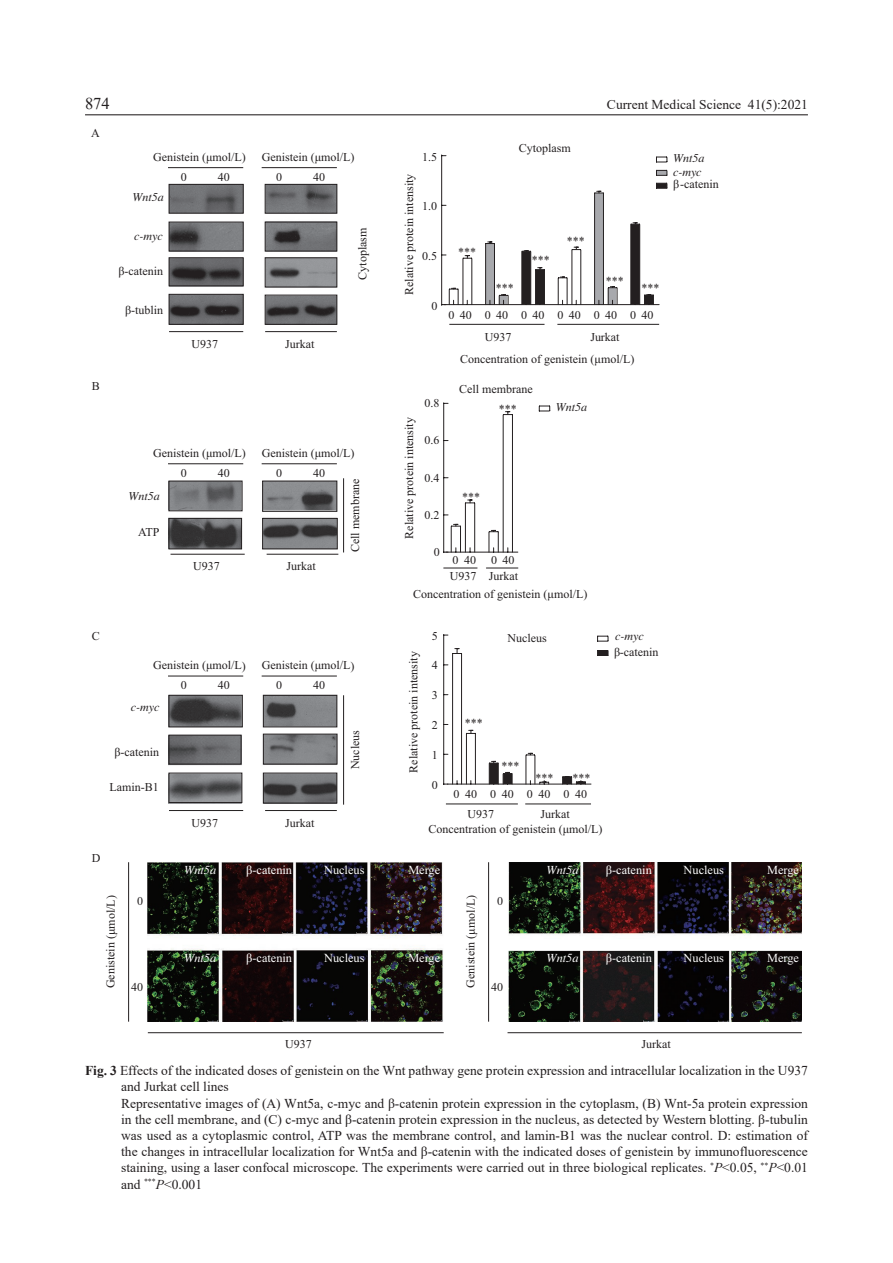
<style>
.page{position:relative;width:893px;height:1263px;background:#fff}
.page>*{position:absolute;margin:0;border:0;box-sizing:border-box;transform-origin:0 0}
.t1{font:16.5px "Times New Roman";color:#231f20}
.参考文献{font:13.5px/16.2px "Times New Roman";color:#231f20;text-align:justify}
.t2{font:12.3px "Times New Roman";color:#fff}
.t3{font:italic 12.3px "Times";color:#fff}
.t4{font:12px "Times New Roman";color:#231f20}
.t5{font:italic 12px/13px "Times";color:#231f20}
.t6{font:12px "Times New Roman";letter-spacing:.225em;color:#231f20}
.s1{font-family:"Times New Roman";font-style:normal}
.s2{font-weight:700}
.s3{font-style:italic}
</style>
<div class="page">
<hr style="left:85px;top:114px;width:723px;height:1px;background:#231f20">
<svg style="left:443px;top:634px;width:20px;height:60px"></svg>
<svg style="left:597px;top:635px;width:12px;height:7px"></svg>
<svg style="left:597px;top:650px;width:12px;height:6px"></svg>
<svg style="left:441px;top:154px;width:227px;height:152px"></svg>
<hr style="left:446px;top:552px;width:72px;height:1px;background:#231f20">
<svg style="left:443px;top:402px;width:71px;height:151px"></svg>
<svg style="left:538px;top:405px;width:13px;height:7px"></svg>
<svg style="left:168px;top:184px;width:170px;height:148px"></svg>
<hr style="left:171px;top:554px;width:74px;height:1px;background:#231f20">
<hr style="left:267px;top:554px;width:71px;height:1px;background:#231f20">
<hr style="left:168px;top:167px;width:75px;height:1px;background:#231f20">
<hr style="left:262px;top:167px;width:75px;height:1px;background:#231f20">
<hr style="left:168px;top:463px;width:75px;height:1px;background:#231f20">
<hr style="left:262px;top:463px;width:75px;height:1px;background:#231f20">
<hr style="left:169px;top:810px;width:74px;height:1px;background:#231f20">
<hr style="left:265px;top:810px;width:72px;height:1px;background:#231f20">
<hr style="left:168px;top:676px;width:75px;height:1px;background:#231f20">
<hr style="left:262px;top:676px;width:75px;height:1px;background:#231f20">
<hr style="left:449px;top:324px;width:95px;height:1px;background:#231f20">
<hr style="left:557px;top:324px;width:102px;height:1px;background:#231f20">
<svg style="left:168px;top:478px;width:176px;height:75px"></svg>
<hr style="left:444px;top:568px;width:33px;height:1px;background:#231f20">
<hr style="left:486px;top:568px;width:32px;height:1px;background:#231f20">
<svg style="left:168px;top:694px;width:424px;height:111px"></svg>
<img style="left:148px;top:862px;width:654px;height:160px">
<hr style="left:128px;top:862px;width:1px;height:160px;background:#231f20">
<hr style="left:488px;top:862px;width:1px;height:160px;background:#231f20">
<hr style="left:148px;top:1032px;width:296px;height:1px;background:#231f20">
<hr style="left:507px;top:1032px;width:295px;height:1px;background:#231f20">
<p class="t1" style="left:85px;top:92px;width:26px">874</p>
<p class="参考文献" style="left:607px;top:96px;width:202px">Current Medical Science 41(5):2021</p>
<p class="t4" style="left:91px;top:129px;width:10px">A</p>
<p class="t4" style="left:92px;top:382px;width:10px">B</p>
<p class="t4" style="left:153px;top:152px;width:94px">Genistein (μmol/L)</p>
<p class="t4" style="left:262px;top:152px;width:94px">Genistein (μmol/L)</p>
<p class="t5" style="left:133px;top:191px;width:33px">Wnt5a</p>
<p class="t5" style="left:134px;top:229px;width:30px">c-myc</p>
<p class="t4" style="left:119px;top:266px;width:46px">β-catenin</p>
<p class="t4" style="left:125px;top:306px;width:40px">β-tublin</p>
<p class="t4" style="left:181px;top:172px;width:7px">0</p>
<p class="t4" style="left:218px;top:172px;width:13px">40</p>
<p class="t4" style="left:276px;top:172px;width:7px">0</p>
<p class="t4" style="left:313px;top:172px;width:13px">40</p>
<p class="t4" style="left:192px;top:340px;width:28px">U937</p>
<p class="t4" style="left:285px;top:340px;width:31px">Jurkat</p>
<p class="t4" style="left:358px;top:280px;width:53px;rotate:-90deg">Cytoplasm</p>
<p class="t4" style="left:153px;top:449px;width:94px">Genistein (μmol/L)</p>
<p class="t4" style="left:262px;top:449px;width:94px">Genistein (μmol/L)</p>
<p class="t4" style="left:181px;top:468px;width:7px">0</p>
<p class="t4" style="left:218px;top:468px;width:13px">40</p>
<p class="t4" style="left:276px;top:468px;width:7px">0</p>
<p class="t4" style="left:313px;top:468px;width:13px">40</p>
<p class="t5" style="left:129px;top:490px;width:33px">Wnt5a</p>
<p class="t4" style="left:138px;top:528px;width:23px">ATP</p>
<p class="t4" style="left:193px;top:562px;width:28px">U937</p>
<p class="t4" style="left:287px;top:562px;width:31px">Jurkat</p>
<p class="t4" style="left:351px;top:552px;width:75px;rotate:-90deg">Cell membrane</p>
<p class="t4" style="left:422px;top:152px;width:16px">1.5</p>
<p class="t4" style="left:405px;top:295px;width:123px;rotate:-90deg">Relative protein intensity</p>
<p class="t4" style="left:422px;top:202px;width:16px">1.0</p>
<p class="t4" style="left:422px;top:252px;width:16px">0.5</p>
<p class="t4" style="left:431px;top:301px;width:7px">0</p>
<p class="t4" style="left:405px;top:539px;width:123px;rotate:-90deg">Relative protein intensity</p>
<p class="t4" style="left:424px;top:399px;width:16px">0.8</p>
<p class="t4" style="left:424px;top:436px;width:16px">0.6</p>
<p class="t4" style="left:424px;top:473px;width:16px">0.4</p>
<p class="t4" style="left:424px;top:510px;width:16px">0.2</p>
<p class="t4" style="left:434px;top:547px;width:7px">0</p>
<p class="t4" style="left:519px;top:144px;width:54px">Cytoplasm</p>
<p class="t4" style="left:458px;top:248px;width:19px">***</p>
<p class="t4" style="left:448px;top:310px;width:25px">0 40</p>
<p class="t4" style="left:496px;top:284px;width:19px">***</p>
<p class="t4" style="left:532px;top:256px;width:19px">***</p>
<p class="t4" style="left:567px;top:237px;width:19px">***</p>
<p class="t4" style="left:606px;top:276px;width:19px">***</p>
<p class="t4" style="left:641px;top:284px;width:19px">***</p>
<p class="t6" style="left:485px;top:310px;width:170px">040 040 040 040 040</p>
<p class="t4" style="left:485px;top:333px;width:28px">U937</p>
<p class="t4" style="left:590px;top:333px;width:31px">Jurkat</p>
<p class="t4" style="left:460px;top:354px;width:176px">Concentration of genistein (μmol/L)</p>
<p class="t4" style="left:459px;top:385px;width:75px">Cell membrane</p>
<p class="t4" style="left:499px;top:405px;width:19px">***</p>
<p class="t5" style="left:556px;top:401px;width:33px">Wnt5a</p>
<p class="t4" style="left:462px;top:492px;width:19px">***</p>
<p class="t4" style="left:453px;top:555px;width:64px">040 040</p>
<p class="t4" style="left:450px;top:572px;width:70px">U937 Jurkat</p>
<p class="t4" style="left:413px;top:590px;width:176px">Concentration of genistein (μmol/L)</p>
<p class="t4" style="left:92px;top:632px;width:10px">C</p>
<p class="t4" style="left:92px;top:854px;width:10px">D</p>
<p class="t4" style="left:153px;top:661px;width:94px">Genistein (μmol/L)</p>
<p class="t5" style="left:131px;top:701px;width:30px">c-myc</p>
<p class="t4" style="left:114px;top:747px;width:46px">β-catenin</p>
<p class="t4" style="left:110px;top:783px;width:51px">Lamin-B1</p>
<p class="t4" style="left:181px;top:681px;width:7px">0</p>
<p class="t4" style="left:218px;top:681px;width:13px">40</p>
<p class="t4" style="left:262px;top:661px;width:94px">Genistein (μmol/L)</p>
<p class="t4" style="left:276px;top:681px;width:7px">0</p>
<p class="t4" style="left:313px;top:681px;width:13px">40</p>
<p class="t4" style="left:351px;top:769px;width:41px;rotate:-90deg">Nucleus</p>
<p class="t4" style="left:192px;top:818px;width:28px">U937</p>
<p class="t4" style="left:285px;top:818px;width:31px">Jurkat</p>
<p class="t4" style="left:432px;top:631px;width:7px">5</p>
<p class="t4" style="left:507px;top:633px;width:41px">Nucleus</p>
<p class="t5" style="left:615px;top:630px;width:30px">c-myc</p>
<p class="t4" style="left:409px;top:773px;width:123px;rotate:-90deg">Relative protein intensity</p>
<p class="t4" style="left:614px;top:647px;width:46px">β-catenin</p>
<p class="t4" style="left:432px;top:661px;width:7px">4</p>
<p class="t4" style="left:432px;top:691px;width:7px">3</p>
<p class="t4" style="left:465px;top:718px;width:19px">***</p>
<p class="t4" style="left:432px;top:721px;width:7px">2</p>
<p class="t4" style="left:432px;top:750px;width:7px">1</p>
<p class="t4" style="left:501px;top:761px;width:19px">***</p>
<p class="t4" style="left:535px;top:774px;width:19px">***</p>
<p class="t4" style="left:572px;top:773px;width:19px">***</p>
<p class="t4" style="left:432px;top:780px;width:7px">0</p>
<p class="t4" style="left:453px;top:789px;width:135px">040 040 040 040</p>
<p class="t4" style="left:468px;top:809px;width:28px">U937</p>
<p class="t4" style="left:540px;top:809px;width:31px">Jurkat</p>
<p class="t4" style="left:428px;top:825px;width:176px">Concentration of genistein (μmol/L)</p>
<p class="t3" style="left:184px;top:863px;width:34px">Wnt5a</p>
<p class="t2" style="left:246px;top:865px;width:47px">β-catenin</p>
<p class="t2" style="left:324px;top:865px;width:42px">Nucleus</p>
<p class="t2" style="left:408px;top:865px;width:33px">Merge</p>
<p class="t3" style="left:546px;top:863px;width:34px">Wnt5a</p>
<p class="t2" style="left:606px;top:865px;width:47px">β-catenin</p>
<p class="t5" style="left:673px;top:152px;width:47px">Wnt5a c-myc <span class="s1">β-catenin</span></p>
<p class="t2" style="left:684px;top:865px;width:42px">Nucleus</p>
<p class="t2" style="left:767px;top:865px;width:33px">Merge</p>
<p class="t4" style="left:106px;top:988px;width:94px;rotate:-90deg">Genistein (μmol/L)</p>
<p class="t4" style="left:137px;top:897px;width:7px">0</p>
<p class="t4" style="left:131px;top:983px;width:13px">40</p>
<p class="t3" style="left:184px;top:951px;width:34px">Wnt5a</p>
<p class="t2" style="left:246px;top:953px;width:47px">β-catenin</p>
<p class="t4" style="left:466px;top:987px;width:94px;rotate:-90deg">Genistein (μmol/L)</p>
<p class="t4" style="left:497px;top:897px;width:7px">0</p>
<p class="t2" style="left:324px;top:953px;width:42px">Nucleus</p>
<p class="t2" style="left:767px;top:953px;width:33px">Merge</p>
<p class="t2" style="left:606px;top:953px;width:47px">β-catenin</p>
<p class="t2" style="left:684px;top:953px;width:42px">Nucleus</p>
<p class="t3" style="left:546px;top:951px;width:34px">Wnt5a</p>
<p class="t2" style="left:408px;top:953px;width:33px">Merge</p>
<p class="t4" style="left:491px;top:983px;width:13px">40</p>
<p class="t4" style="left:285px;top:1040px;width:28px">U937</p>
<p class="t4" style="left:642px;top:1040px;width:31px">Jurkat</p>
<p class="参考文献" style="left:85px;top:1062px;width:724px"><span class="s2">Fig. 3</span> Effects of the indicated doses of genistein on the Wnt pathway gene protein expression and intracellular localization in the U937</p>
<p class="参考文献" style="left:121px;top:1078px;width:109px">and Jurkat cell lines</p>
<p class="参考文献" style="left:121px;top:1094px;width:688px">Representative images of (A) Wnt5a, c-myc and β-catenin protein expression in the cytoplasm, (B) Wnt-5a protein expression in the cell membrane, and (C) c-myc and β-catenin protein expression in the nucleus, as detected by Western blotting. β-tubulin was used as a cytoplasmic control, ATP was the membrane control, and lamin-B1 was the nuclear control. D: estimation of the changes in intracellular localization for Wnt5a and β-catenin with the indicated doses of genistein by immunofluorescence staining, using a laser confocal microscope. The experiments were carried out in three biological replicates. <sup>*</sup><span class="s3">P</span>&lt;0.05, <sup>**</sup><span class="s3">P</span>&lt;0.01 and <sup>***</sup><span class="s3">P</span>&lt;0.001</p>
</div>
